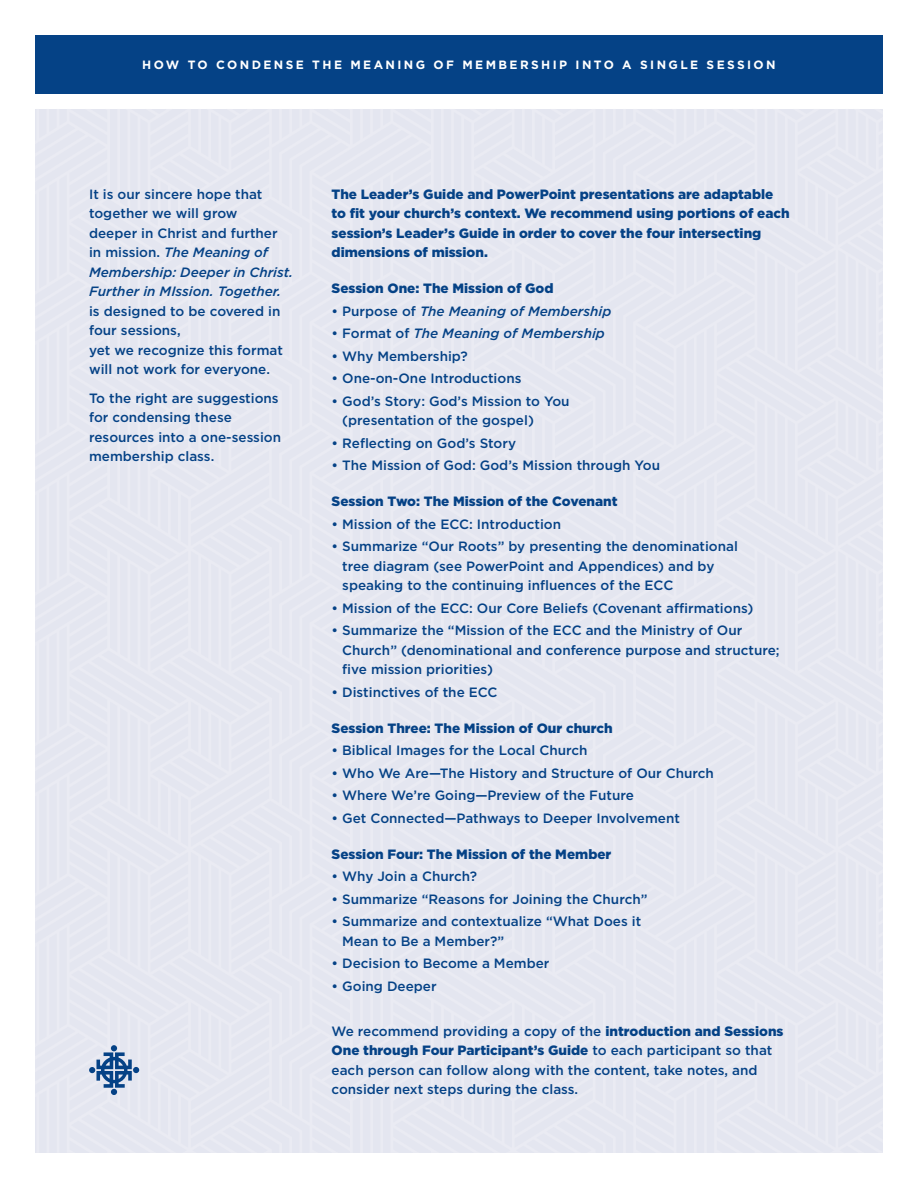
<style>
.page{position:relative;width:918px;height:1188px;background:#fff}
.page>*{position:absolute;margin:0;border:0;box-sizing:border-box;transform-origin:0 0}
.t1{font:500 13.5px/19.5px "Gotham";color:#054286}
.t2{font:900 13.5px/19.5px "Gotham";color:#054286}
.t3{font:italic 500 13.5px "Gotham";color:#054286}
.t4{font:700 12px "Gotham";letter-spacing:.2em;color:#fff}
.s1{font-style:italic}
.s2{font-style:normal}
.s3{font-weight:900}
</style>
<div class="page">
<div style="left:35px;top:109px;width:848px;height:1044px;background:#e4e6f0"></div>
<div style="left:35px;top:35px;width:848px;height:59px;background:#054286"></div>
<svg style="left:89px;top:1045px;width:50px;height:50px;background:#97adcb"></svg>
<p class="t4" style="left:142px;top:60px;width:635px">HOW TO CONDENSE THE MEANING OF MEMBERSHIP INTO A SINGLE SESSION</p>
<p class="t1" style="left:89px;top:185px;width:206px">It is our sincere hope that together we will grow<br>deeper in Christ and further in mission. <span class="s1">The Meaning of<br>Membership: Deeper in Christ.<br>Further in MIssion. Together.</span></p>
<p class="t1" style="left:89px;top:302px;width:195px">is designed to be covered in four sessions,<br>yet we recognize this format will not work for everyone.</p>
<p class="t1" style="left:89px;top:389px;width:194px">To the right are suggestions for condensing these resources into a one-session membership class.</p>
<p class="t2" style="left:332px;top:185px;width:460px">The Leader’s Guide and PowerPoint presentations are adaptable to fit your church’s context. We recommend using portions of each session’s Leader’s Guide in order to cover the four intersecting dimensions of mission.</p>
<p class="t2" style="left:332px;top:279px;width:224px">Session One: The Mission of God</p>
<p class="t3" style="left:332px;top:305px;width:281px"><span class="s2">• Purpose of</span> The Meaning of Membership</p>
<p class="t3" style="left:332px;top:327px;width:275px"><span class="s2">• Format of</span> The Meaning of Membership</p>
<p class="t1" style="left:332px;top:347px;width:138px">• Why Membership?</p>
<p class="t1" style="left:332px;top:369px;width:191px">• One-on-One Introductions</p>
<p class="t1" style="left:342px;top:392px;width:229px;text-indent:-11px">• God’s Story: God’s Mission to You (presentation of the gospel)</p>
<p class="t1" style="left:332px;top:434px;width:186px">• Reflecting on God’s Story</p>
<p class="t1" style="left:332px;top:456px;width:330px">• The Mission of God: God’s Mission through You</p>
<p class="t2" style="left:332px;top:492px;width:288px">Session Two: The Mission of the Covenant</p>
<p class="t1" style="left:332px;top:515px;width:231px">• Mission of the ECC: Introduction</p>
<p class="t1" style="left:342px;top:537px;width:397px;text-indent:-11px">• Summarize “Our Roots” by presenting the denominational tree diagram (see PowerPoint and Appendices) and by speaking to the continuing influences of the ECC</p>
<p class="t1" style="left:332px;top:599px;width:423px">• Mission of the ECC: Our Core Beliefs (Covenant affirmations)</p>
<p class="t1" style="left:342px;top:621px;width:439px;text-indent:-11px">• Summarize the “Mission of the ECC and the Ministry of Our<br>Church” (denominational and conference purpose and structure; five mission priorities)</p>
<p class="t1" style="left:332px;top:683px;width:168px">• Distinctives of the ECC</p>
<p class="t2" style="left:332px;top:719px;width:283px">Session Three: The Mission of Our church</p>
<p class="t1" style="left:332px;top:741px;width:257px">• Biblical Images for the Local Church</p>
<p class="t1" style="left:332px;top:764px;width:384px">• Who We Are—The History and Structure of Our Church</p>
<p class="t1" style="left:332px;top:786px;width:304px">• Where We’re Going—Preview of the Future</p>
<p class="t1" style="left:332px;top:809px;width:350px">• Get Connected—Pathways to Deeper Involvement</p>
<p class="t2" style="left:332px;top:845px;width:281px">Session Four: The Mission of the Member</p>
<p class="t1" style="left:332px;top:867px;width:147px">• Why Join a Church?</p>
<p class="t1" style="left:332px;top:890px;width:317px">• Summarize “Reasons for Joining the Church”</p>
<p class="t1" style="left:342px;top:912px;width:301px;text-indent:-11px">• Summarize and contextualize “What Does it<br>Mean to Be a Member?”</p>
<p class="t1" style="left:332px;top:954px;width:219px">• Decision to Become a Member</p>
<p class="t1" style="left:332px;top:977px;width:107px">• Going Deeper</p>
<p class="t1" style="left:332px;top:1022px;width:453px">We recommend providing a copy of the <span class="s3">introduction and Sessions One through Four Participant’s Guide</span> to each participant so that each person can follow along with the content, take notes, and consider next steps during the class.</p>
</div>
